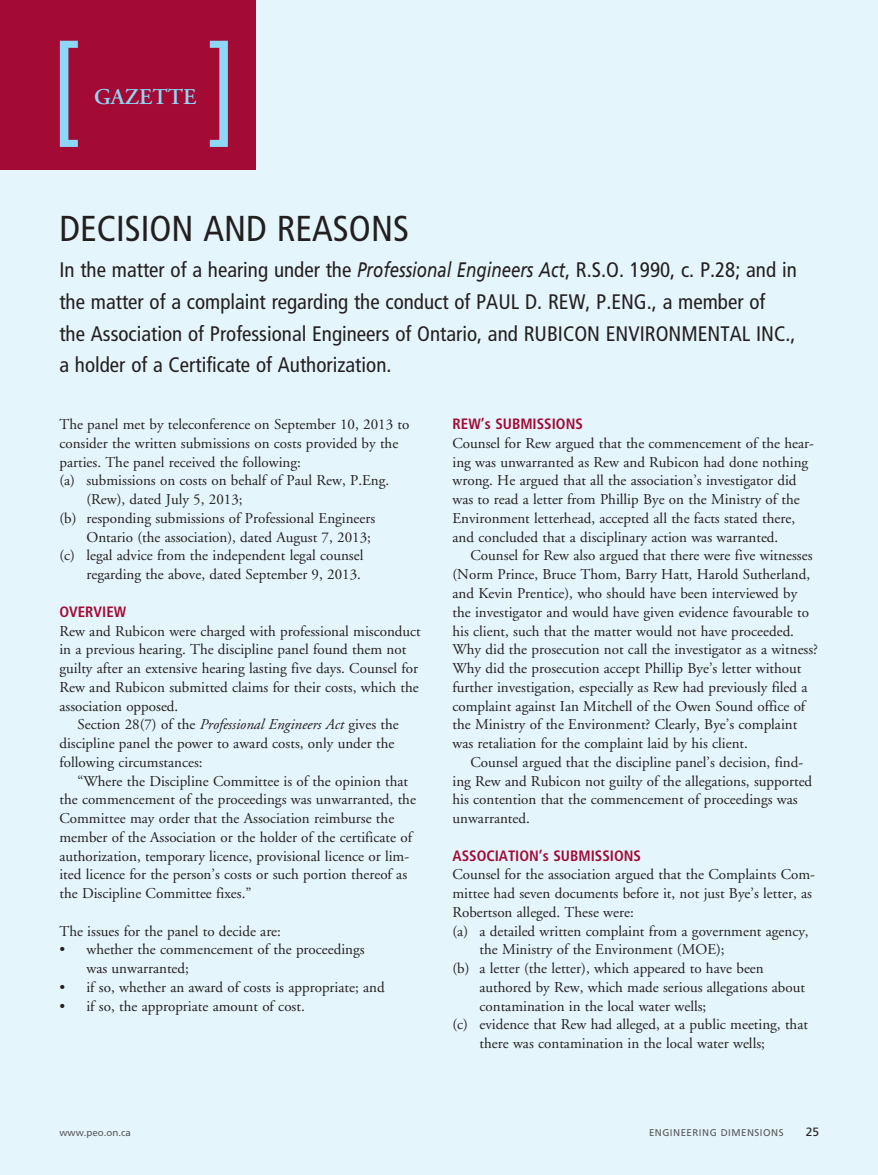
<style>
.page{position:relative;width:878px;height:1175px;background:#fff}
.page>*{position:absolute;margin:0;border:0;box-sizing:border-box;transform-origin:0 0}
.t1{font:condensed 118.5px "Frutiger";color:#8dd7f7}
.t2{font:condensed 36px "Frutiger";color:#231f20}
.t3{font:600 22.5px "Adobe Garamond";color:#8dd7f7}
.t4{font:condensed 21px/31.5px "Frutiger";color:#231f20}
.t5{font:15px/18.8px "Adobe Garamond";color:#231f20}
.t6{font:700 condensed 15px "Frutiger";color:#a30a34}
.t7{font:12px "Frutiger";color:#231f20}
.t8{font:9.75px "Frutiger";letter-spacing:.05em;color:#57585a}
.t9{font:9.75px "Frutiger";color:#57585a}
.s1{font-style:italic;font-stretch:normal}
.s2{font-style:italic}
</style>
<div class="page">
<div style="left:0;top:0;width:878px;height:1174px;background:#e5f5fc"></div>
<div style="left:0;top:0;width:256px;height:170px;background:#a30a34"></div>
<h1 class="t1" style="left:49px;top:20px;width:191px">[ ]</h1>
<h3 class="t3" style="left:94px;top:84px;width:103px">GAZETTE</h3>
<h2 class="t2" style="left:59px;top:207px;width:351px">DECISION AND REASONS</h2>
<p class="t4" style="left:59px;top:254px;width:738px">In the matter of a hearing under the <span class="s1">Professional Engineers Act</span>, R.S.O. 1990, c. P.28; and in the matter of a complaint regarding the conduct of PAUL D. REW, P.ENG., a member of<br>the Association of Professional Engineers of Ontario, and RUBICON ENVIRONMENTAL INC., a holder of a Certificate of Authorization.</p>
<p class="t5" style="left:59px;top:415px;width:351px">The panel met by teleconference on September 10, 2013 to</p>
<p class="t5" style="left:59px;top:434px;width:340px">consider the written submissions on costs provided by the</p>
<p class="t5" style="left:59px;top:453px;width:243px">parties. The panel received the following:</p>
<p class="t5" style="left:59px;top:472px;width:331px">(a) submissions on costs on behalf of Paul Rew, P.Eng.</p>
<p class="t5" style="left:86px;top:490px;width:158px">(Rew), dated July 5, 2013;</p>
<p class="t5" style="left:59px;top:509px;width:317px">(b) responding submissions of Professional Engineers</p>
<p class="t5" style="left:86px;top:528px;width:286px">Ontario (the association), dated August 7, 2013;</p>
<p class="t5" style="left:59px;top:547px;width:305px">(c) legal advice from the independent legal counsel</p>
<p class="t5" style="left:86px;top:565px;width:276px">regarding the above, dated September 9, 2013.</p>
<p class="t6" style="left:59px;top:602px;width:68px">OVERVIEW</p>
<p class="t5" style="left:59px;top:622px;width:363px">Rew and Rubicon were charged with professional misconduct in a previous hearing. The discipline panel found them not guilty after an extensive hearing lasting five days. Counsel for Rew and Rubicon submitted claims for their costs, which the association opposed.</p>
<p class="t5" style="left:59px;top:715px;width:341px;text-indent:18px">Section 28(7) of the <span class="s2">Professional Engineers Act</span> gives the discipline panel the power to award costs, only under the following circumstances:</p>
<p class="t5" style="left:59px;top:772px;width:358px;text-indent:18px">“Where the Discipline Committee is of the opinion that the commencement of the proceedings was unwarranted, the Committee may order that the Association reimburse the member of the Association or the holder of the certificate of authorization, temporary licence, provisional licence or lim&shy;ited licence for the person’s costs or such portion thereof as the Discipline Committee fixes.”</p>
<p class="t5" style="left:59px;top:922px;width:223px">The issues for the panel to decide are:</p>
<p class="t5" style="left:86px;top:940px;width:280px;text-indent:-27px">• whether the commencement of the proceedings was unwarranted;</p>
<p class="t5" style="left:59px;top:978px;width:327px">• if so, whether an award of costs is appropriate; and</p>
<p class="t5" style="left:59px;top:997px;width:247px">• if so, the appropriate amount of cost.</p>
<p class="t6" style="left:452px;top:415px;width:132px">REW’s SUBMISSIONS</p>
<p class="t5" style="left:452px;top:434px;width:363px">Counsel for Rew argued that the commencement of the hear&shy;ing was unwarranted as Rew and Rubicon had done nothing wrong. He argued that all the association’s investigator did was to read a letter from Phillip Bye on the Ministry of the Environment letterhead, accepted all the facts stated there, and concluded that a disciplinary action was warranted.</p>
<p class="t5" style="left:452px;top:547px;width:367px;text-indent:18px">Counsel for Rew also argued that there were five witnesses (Norm Prince, Bruce Thom, Barry Hatt, Harold Sutherland, and Kevin Prentice), who should have been interviewed by the investigator and would have given evidence favourable to his client, such that the matter would not have proceeded.<br>Why did the prosecution not call the investigator as a witness?<br>Why did the prosecution accept Phillip Bye’s letter without further investigation, especially as Rew had previously filed a complaint against Ian Mitchell of the Owen Sound office of the Ministry of the Environment? Clearly, Bye’s complaint was retaliation for the complaint laid by his client.</p>
<p class="t5" style="left:452px;top:753px;width:361px;text-indent:18px">Counsel argued that the discipline panel’s decision, find&shy;ing Rew and Rubicon not guilty of the allegations, supported his contention that the commencement of proceedings was unwarranted.</p>
<p class="t6" style="left:452px;top:846px;width:190px">ASSOCIATION’s SUBMISSIONS</p>
<p class="t5" style="left:452px;top:865px;width:364px">Counsel for the association argued that the Complaints Com-</p>
<p class="t5" style="left:452px;top:884px;width:361px">mittee had seven documents before it, not just Bye’s letter, as</p>
<p class="t5" style="left:452px;top:903px;width:183px">Robertson alleged. These were:</p>
<p class="t5" style="left:452px;top:922px;width:358px">(a) a detailed written complaint from a government agency,</p>
<p class="t5" style="left:479px;top:940px;width:247px">the Ministry of the Environment (MOE);</p>
<p class="t5" style="left:452px;top:959px;width:313px">(b) a letter (the letter), which appeared to have been</p>
<p class="t5" style="left:479px;top:978px;width:327px">authored by Rew, which made serious allegations about</p>
<p class="t5" style="left:479px;top:997px;width:228px">contamination in the local water wells;</p>
<p class="t5" style="left:452px;top:1015px;width:357px">(c) evidence that Rew had alleged, at a public meeting, that</p>
<p class="t5" style="left:479px;top:1034px;width:287px">there was contamination in the local water wells;</p>
<p class="t9" style="left:59px;top:1126px;width:73px">www.peo.on.ca</p>
<p class="t8" style="left:649px;top:1126px;width:136px">ENGINEERING DIMENSIONS</p>
<p class="t7" style="left:805px;top:1124px;width:15px">25</p>
</div>
